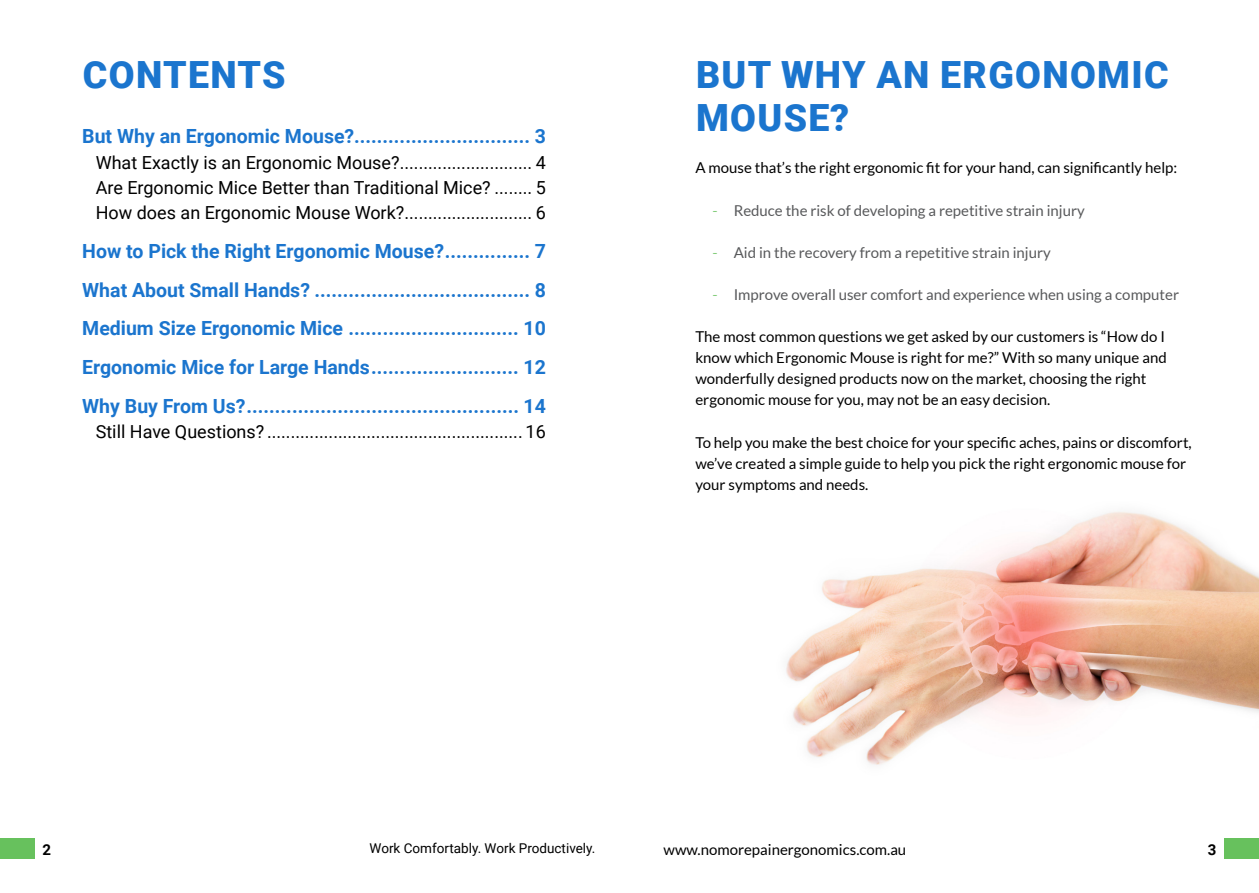
<style>
.page{position:relative;width:1259px;height:893px;background:#fff}
.page>*{position:absolute;margin:0;border:0;box-sizing:border-box;transform-origin:0 0}
.t1{font:900 37.5px/43.5px "Roboto";letter-spacing:.035em;color:#1b75ce}
.t2{font:700 19.5px/38.7px "Roboto";color:#1b75ce;text-align:justify}
.t3{font:18px/25.2px "Roboto";color:#000;text-align:justify}
.t4{font:15px/21px "Lato";color:#000}
.t5{font:15px "Lato";color:#58595b}
.t6{font:700 15px "Roboto";color:#000}
.t7{font:13.5px "Roboto";color:#000}
.s1{color:#85cd7d}
</style>
<div class="page">
<div style="left:1225px;top:839px;width:34px;height:20px;background:#67c15d"></div>
<div style="left:0;top:839px;width:34px;height:20px;background:#67c15d"></div>
<img style="left:786px;top:511px;width:473px;height:254px">
<h1 class="t1" style="left:83px;top:51px;width:204px">CONTENTS</h1>
<h2 class="t2" style="left:82px;top:116px;width:465px">But Why an Ergonomic Mouse?............................... 3</h2>
<p class="t3" style="left:96px;top:149px;width:451px">What Exactly is an Ergonomic Mouse?............................ 4<br>Are Ergonomic Mice Better than Traditional Mice? ........ 5<br>How does an Ergonomic Mouse Work?........................... 6</p>
<p class="t2" style="left:82px;top:231px;width:465px">How to Pick the Right Ergonomic Mouse?............... 7<br>What About Small Hands? ...................................... 8<br>Medium Size Ergonomic Mice .............................. 10<br>Ergonomic Mice for Large Hands.......................... 12<br>Why Buy From Us?................................................ 14</p>
<p class="t3" style="left:96px;top:419px;width:452px">Still Have Questions? ...................................................... 16</p>
<h1 class="t1" style="left:696px;top:51px;width:474px">BUT WHY AN ERGONOMIC<br>MOUSE?</h1>
<p class="t4" style="left:695px;top:157px;width:483px">A mouse that’s the right ergonomic fit for your hand, can significantly help:</p>
<p class="t5" style="left:712px;top:202px;width:374px"><span class="s1">-</span> Reduce the risk of developing a repetitive strain injury</p>
<p class="t5" style="left:712px;top:244px;width:340px"><span class="s1">-</span> Aid in the recovery from a repetitive strain injury</p>
<p class="t5" style="left:712px;top:286px;width:468px"><span class="s1">-</span> Improve overall user comfort and experience when using a computer</p>
<p class="t4" style="left:695px;top:326px;width:473px">The most common questions we get asked by our customers is “How do I know which Ergonomic Mouse is right for me?” With so many unique and wonderfully designed products now on the market, choosing the right ergonomic mouse for you, may not be an easy decision.</p>
<p class="t4" style="left:695px;top:432px;width:498px">To help you make the best choice for your specific aches, pains or discomfort, we’ve created a simple guide to help you pick the right ergonomic mouse for your symptoms and needs.</p>
<p class="t6" style="left:43px;top:839px;width:10px">2</p>
<p class="t7" style="left:369px;top:839px;width:227px">Work Comfortably. Work Productively.</p>
<p class="t4" style="left:663px;top:839px;width:244px">www.nomorepainergonomics.com.au</p>
<p class="t6" style="left:1207px;top:839px;width:10px">3</p>
</div>
